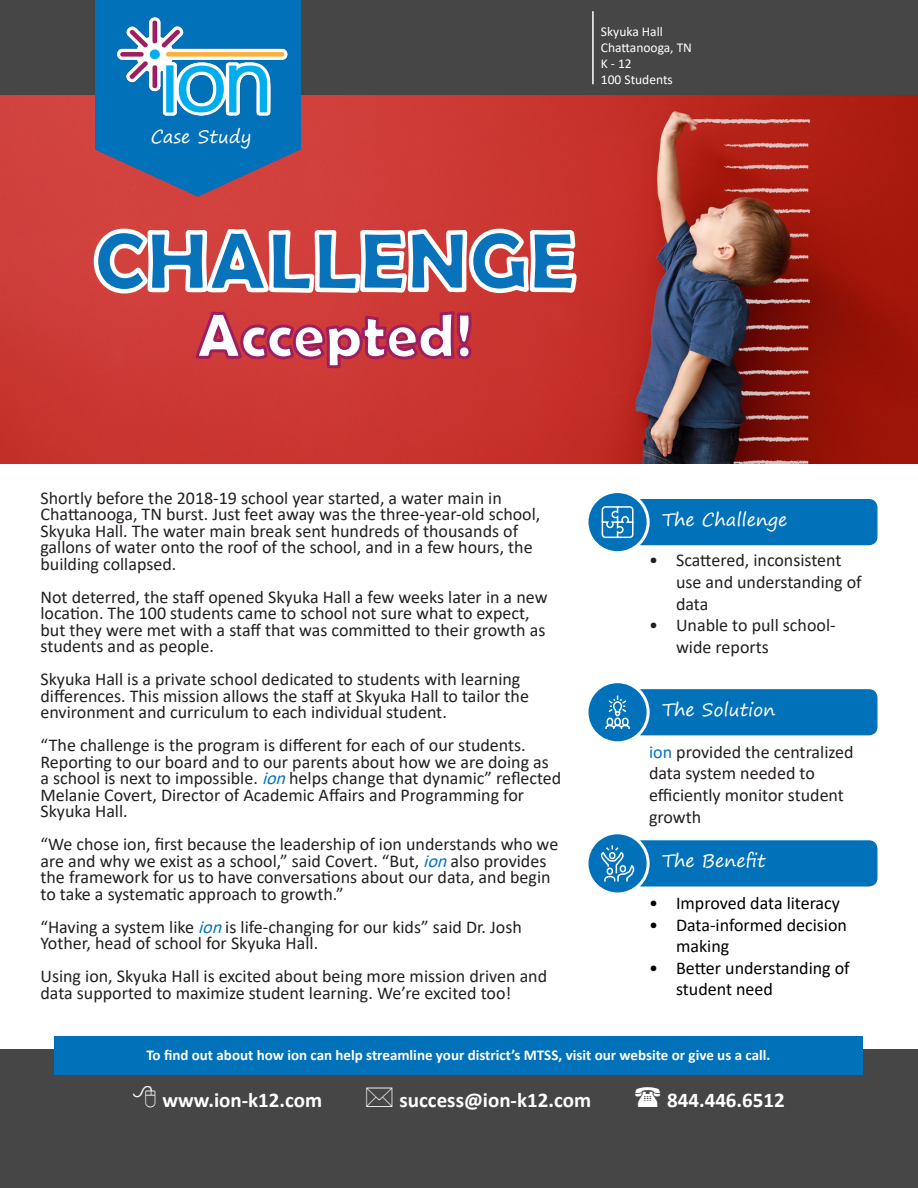
<style>
.page{position:relative;width:918px;height:1188px;background:#fff}
.page>*{position:absolute;margin:0;border:0;box-sizing:border-box;transform-origin:0 0}
.t1{font:700 84px "Berlin Sans FB Demi";color:#0872ba}
.t2{font:700 63px "Berlin Sans FB Demi";color:#fff}
.t3{font:700 21px "Calibri";color:#fff}
.t4{font:18px/16.5px "Calibri";color:#231f20}
.t5{font:18px/21.6px "Calibri";color:#000}
.t6{font:18px "Segoe Print";color:#fff}
.t7{font:700 15px "Calibri";color:#fff}
.t8{font:13.5px/16.2px "Calibri";color:#fff}
.s1{font-style:italic;color:#0171ba}
.s2{color:#0171ba}
</style>
<div class="page">
<img style="left:0;top:95px;width:918px;height:369px">
<div style="left:0;top:0;width:918px;height:95px;background:#464646"></div>
<div style="left:95px;top:0;width:205px;height:150px;background:#0171ba"></div>
<img style="left:116px;top:17px;width:172px;height:37px">
<div style="left:0;top:1049px;width:918px;height:139px;background:#464646"></div>
<div style="left:54px;top:1036px;width:809px;height:39px;background:#0171ba"></div>
<hr style="left:592px;top:11px;width:2px;height:73px;background:#fff">
<div style="left:633px;top:499px;width:244px;height:46px;background:#0171ba;border-radius:9px"></div>
<div style="left:587px;top:492px;width:61px;height:61px;background:#0171ba;border-radius:50%"></div>
<div style="left:586px;top:490px;width:64px;height:64px;border:3px solid #fff;border-radius:50%"></div>
<svg style="left:601px;top:506px;width:33px;height:33px"></svg>
<div style="left:633px;top:689px;width:244px;height:46px;background:#0171ba;border-radius:9px"></div>
<div style="left:587px;top:682px;width:61px;height:61px;background:#0171ba;border-radius:50%"></div>
<div style="left:586px;top:680px;width:64px;height:64px;border:3px solid #fff;border-radius:50%"></div>
<svg style="left:605px;top:695px;width:25px;height:34px"></svg>
<div style="left:633px;top:840px;width:244px;height:47px;background:#0171ba;border-radius:9px"></div>
<svg style="left:587px;top:833px;width:61px;height:61px"></svg>
<div style="left:586px;top:831px;width:64px;height:64px;border:3px solid #fff;border-radius:50%"></div>
<svg style="left:600px;top:844px;width:35px;height:39px"></svg>
<svg style="left:92px;top:54px;width:487px;height:242px"></svg>
<svg style="left:194px;top:310px;width:280px;height:60px;background:#c23340"></svg>
<p class="t6" style="left:151px;top:120px;width:102px">Case Study</p>
<p class="t8" style="left:601px;top:23px;width:64px">Skyuka Hall</p>
<p class="t8" style="left:601px;top:39px;width:93px">Chattanooga, TN</p>
<p class="t8" style="left:601px;top:55px;width:73px">K - 12<br>100 Students</p>
<p class="t1" style="left:94px;top:212px;width:484px">CHALLENGE</p>
<p class="t2" style="left:197px;top:299px;width:277px">Accepted!</p>
<p class="t4" style="left:40px;top:489px;width:501px">Shortly before the 2018-19 school year started, a water main in Chattanooga, TN burst. Just feet away was the three-year-old school, Skyuka Hall. The water main break sent hundreds of thousands of gallons of water onto the roof of the school, and in a few hours, the building collapsed.</p>
<p class="t4" style="left:40px;top:588px;width:509px">Not deterred, the staff opened Skyuka Hall a few weeks later in a new location. The 100 students came to school not sure what to expect, but they were met with a staff that was committed to their growth as students and as people.</p>
<p class="t4" style="left:40px;top:670px;width:490px">Skyuka Hall is a private school dedicated to students with learning differences. This mission allows the staff at Skyuka Hall to tailor the environment and curriculum to each individual student.</p>
<p class="t4" style="left:40px;top:736px;width:522px">“The challenge is the program is different for each of our students.<br>Reporting to our board and to our parents about how we are doing as a school is next to impossible. <span class="s1">ion</span>helps change that dynamic” reflected Melanie Covert, Director of Academic Affairs and Programming for Skyuka Hall.</p>
<p class="t4" style="left:40px;top:835px;width:519px">“We chose ion, first because the leadership of ion understands who we are and why we exist as a school,” said Covert. “But, <span class="s1">ion</span>also provides the framework for us to have conversations about our data, and begin to take a systematic approach to growth.”</p>
<p class="t4" style="left:40px;top:918px;width:483px">“Having a system like <span class="s1">ion</span>is life-changing for our kids” said Dr. Josh<br>Yother, head of school for Skyuka Hall.</p>
<p class="t4" style="left:40px;top:967px;width:508px">Using ion, Skyuka Hall is excited about being more mission driven and data supported to maximize student learning. We’re excited too!</p>
<p class="t6" style="left:662px;top:504px;width:127px">The Challenge</p>
<p class="t4" style="left:676px;top:549px;width:187px;line-height:21.6px;text-indent:-27px">• Scattered, inconsistent use and understanding of data</p>
<p class="t4" style="left:676px;top:614px;width:161px;line-height:21.6px;text-indent:-27px">• Unable to pull school&shy;wide reports</p>
<p class="t6" style="left:662px;top:694px;width:115px">The Solution</p>
<p class="t4" style="left:649px;top:741px;width:206px;line-height:21.6px"><span class="s2">ion</span> provided the centralized data system needed to efficiently monitor student growth</p>
<p class="t6" style="left:662px;top:845px;width:105px">The Benefit</p>
<p class="t5" style="left:649px;top:892px;width:192px">• Improved data literacy</p>
<p class="t5" style="left:676px;top:913px;width:172px;text-indent:-27px">• Data-informed decision making</p>
<p class="t5" style="left:676px;top:957px;width:175px;text-indent:-27px">• Better understanding of student need</p>
<p class="t7" style="left:146px;top:1045px;width:626px">To find out about how ion can help streamline your district’s MTSS, visit our website or give us a call.</p>
<p class="t3" style="left:162px;top:1085px;width:161px">www.ion-k12.com</p>
<p class="t3" style="left:400px;top:1085px;width:193px">success@ion-k12.com</p>
<p class="t3" style="left:667px;top:1085px;width:119px">844.446.6512</p>
</div>
